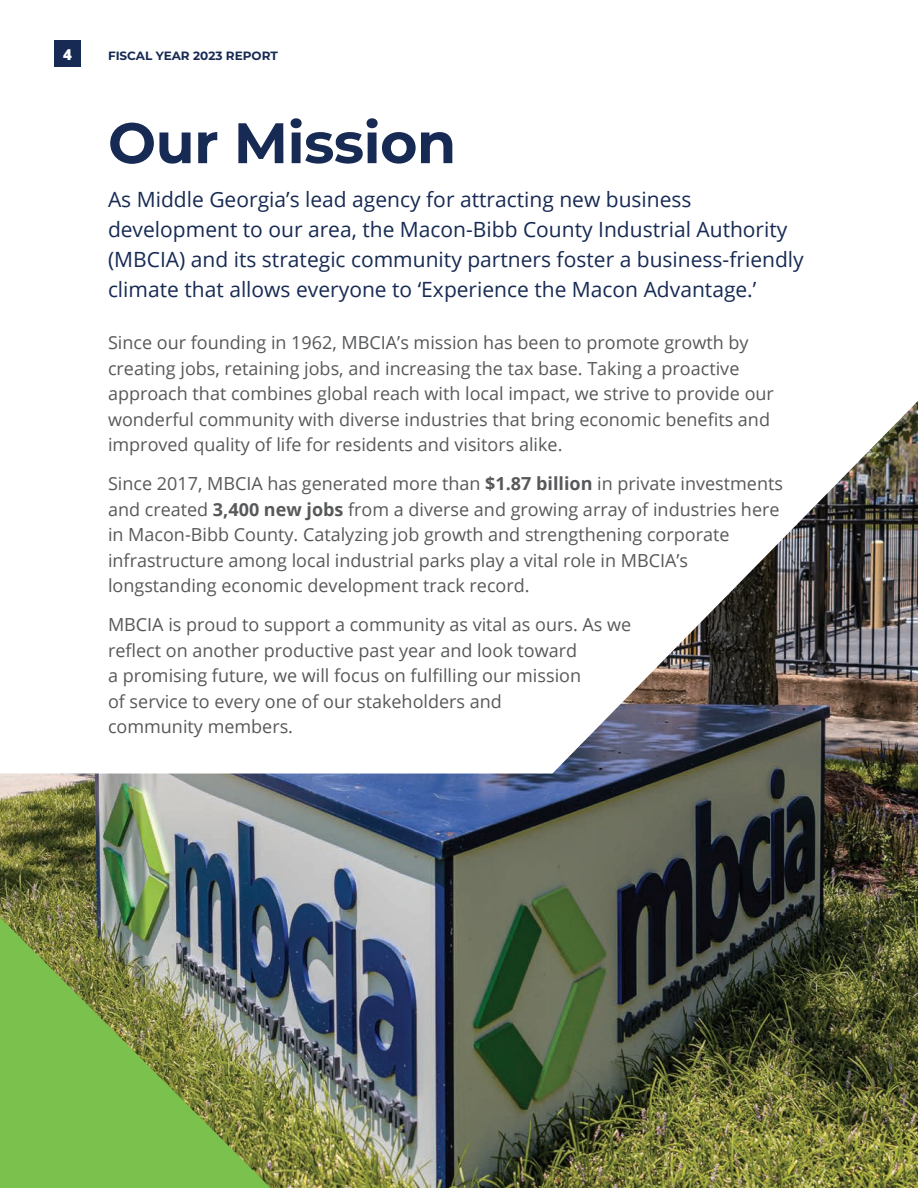
<style>
.page{position:relative;width:918px;height:1188px;background:#fff}
.page>*{position:absolute;margin:0;border:0;box-sizing:border-box;transform-origin:0 0}
.H1-bold_38pt{font:700 57px "Montserrat";letter-spacing:-.01em;color:#172a53}
.Body-Main{font:21px/30px "Open Sans";color:#172a53}
.Body-Main-2{font:18px/25.5px "Open Sans";color:#57585a}
.t1{font:800 15px "Open Sans";color:#fff}
.t2{font:700 12px "Montserrat";color:#172a53}
.s1{font-weight:700}
</style>
<div class="page">
<img style="left:0;top:774px;width:918px;height:414px">
<svg style="left:0;top:401px;width:918px;height:373px"></svg>
<img style="left:0;top:917px;width:271px;height:271px">
<div style="left:54px;top:40px;width:27px;height:28px;background:#172a53"></div>
<p class="t1" style="left:63px;top:43px;width:10px">4</p>
<p class="t2" style="left:108px;top:47px;width:171px">FISCAL YEAR 2023 REPORT</p>
<p class="H1-bold_38pt" style="left:108px;top:102px;width:350px">Our Mission</p>
<p class="Body-Main" style="left:108px;top:184px;width:697px">As Middle Georgia’s lead agency for attracting new business development to our area, the Macon-Bibb County Industrial Authority (MBCIA) and its strategic community partners foster a business-friendly climate that allows everyone to ‘Experience the Macon Advantage.’</p>
<p class="Body-Main-2" style="left:108px;top:329px;width:668px">Since our founding in 1962, MBCIA’s mission has been to promote growth by creating jobs, retaining jobs, and increasing the tax base. Taking a proactive approach that combines global reach with local impact, we strive to provide our wonderful community with diverse industries that bring economic benefits and improved quality of life for residents and visitors alike.</p>
<p class="Body-Main-2" style="left:108px;top:470px;width:677px">Since 2017, MBCIA has generated more than <span class="s1">$1.87 billion</span> in private investments and created <span class="s1">3,400 new jobs</span> from a diverse and growing array of industries here in Macon-Bibb County. Catalyzing job growth and strengthening corporate infrastructure among local industrial parks play a vital role in MBCIA’s longstanding economic development track record.</p>
<p class="Body-Main-2" style="left:108px;top:611px;width:525px">MBCIA is proud to support a community as vital as ours. As we reflect on another productive past year and look toward<br>a promising future, we will focus on fulfilling our mission<br>of service to every one of our stakeholders and<br>community members.</p>
</div>
